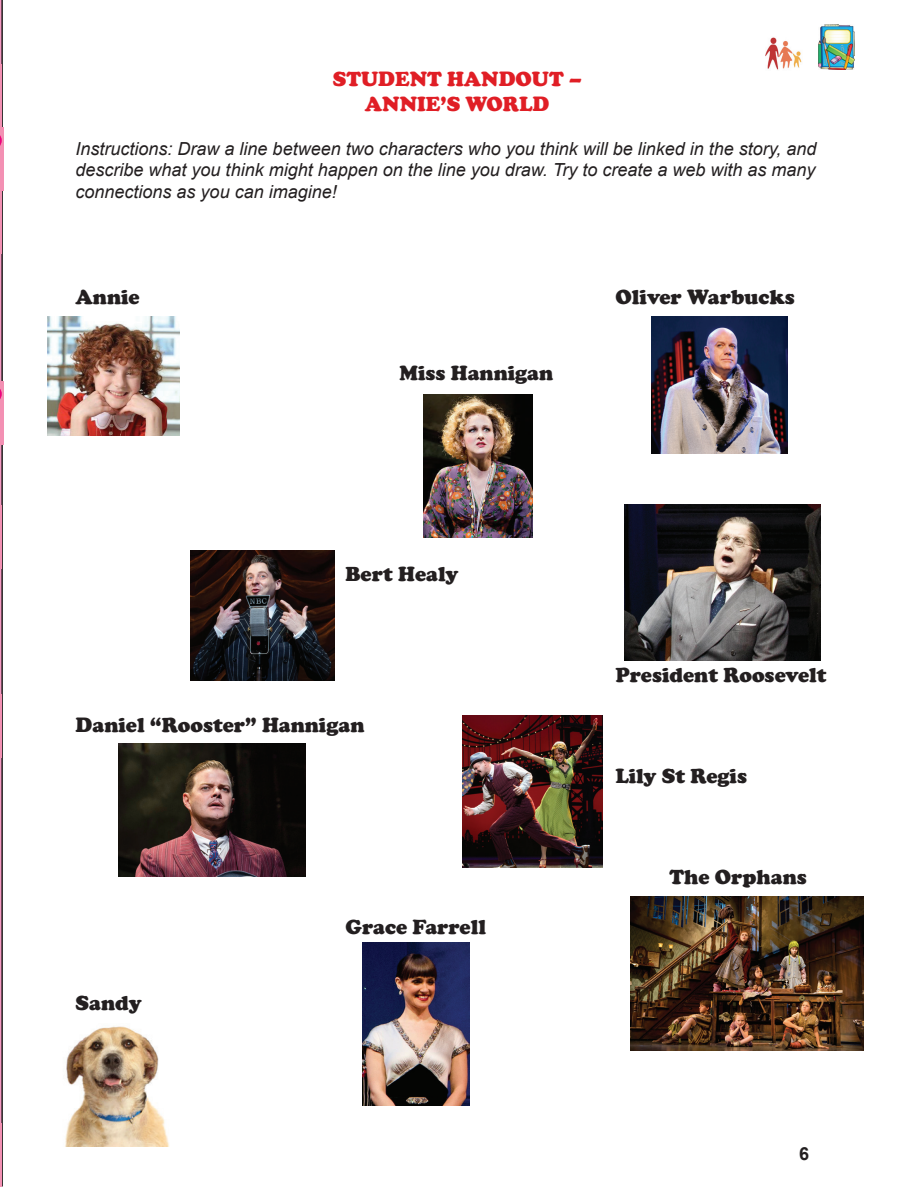
<style>
.page{position:relative;width:918px;height:1188px;background:#fff}
.page>*{position:absolute;margin:0;border:0;box-sizing:border-box;transform-origin:0 0}
.t1{font:900 21px "Cooper";color:#231f20}
.t2{font:900 21px/25.2px "Cooper";color:#e01e25;text-align:center}
.t3{font:italic 18px/21.6px "Arial";color:#231f20;text-align:justify}
.t4{font:700 18px "Arial";color:#231f20}
</style>
<div class="page">
<hr style="left:0;top:128px;width:4px;height:63px;background:#f390b3">
<hr style="left:0;top:381px;width:4px;height:63px;background:#f390b3">
<svg style="left:0;top:0;width:3px;height:1186px;background:#9e667d"></svg>
<hr style="left:0;top:506px;width:1px;height:63px;background:#f390b3">
<hr style="left:0;top:695px;width:1px;height:63px;background:#f390b3">
<img style="left:363px;top:943px;width:106px;height:163px">
<img style="left:462px;top:715px;width:141px;height:153px">
<img style="left:765px;top:37px;width:37px;height:33px">
<img style="left:819px;top:24px;width:36px;height:46px">
<img style="left:47px;top:317px;width:133px;height:118px">
<img style="left:631px;top:897px;width:233px;height:154px">
<img style="left:423px;top:394px;width:109px;height:143px">
<img style="left:652px;top:317px;width:136px;height:137px">
<img style="left:65px;top:1026px;width:104px;height:121px">
<img style="left:191px;top:550px;width:144px;height:131px">
<img style="left:625px;top:504px;width:196px;height:157px">
<img style="left:119px;top:743px;width:187px;height:134px">
<p class="t2" style="left:333px;top:67px;width:250px">STUDENT HANDOUT –<br>ANNIE’S WORLD</p>
<p class="t3" style="left:76px;top:138px;width:743px">Instructions: Draw a line between two characters who you think will be linked in the story, and describe what you think might happen on the line you draw. Try to create a web with as many connections as you can imagine!</p>
<p class="t1" style="left:76px;top:285px;width:66px">Annie</p>
<p class="t1" style="left:616px;top:285px;width:181px">Oliver Warbucks</p>
<p class="t1" style="left:400px;top:360px;width:155px">Miss Hannigan</p>
<p class="t1" style="left:346px;top:562px;width:114px">Bert Healy</p>
<p class="t1" style="left:76px;top:713px;width:290px">Daniel “Rooster” Hannigan</p>
<p class="t1" style="left:76px;top:990px;width:68px">Sandy</p>
<p class="t1" style="left:346px;top:915px;width:142px">Grace Farrell</p>
<p class="t1" style="left:616px;top:663px;width:213px">President Roosevelt</p>
<p class="t1" style="left:616px;top:763px;width:133px">Lily St Regis</p>
<p class="t1" style="left:670px;top:864px;width:139px">The Orphans</p>
<p class="t4" style="left:799px;top:1142px;width:12px">6</p>
</div>
